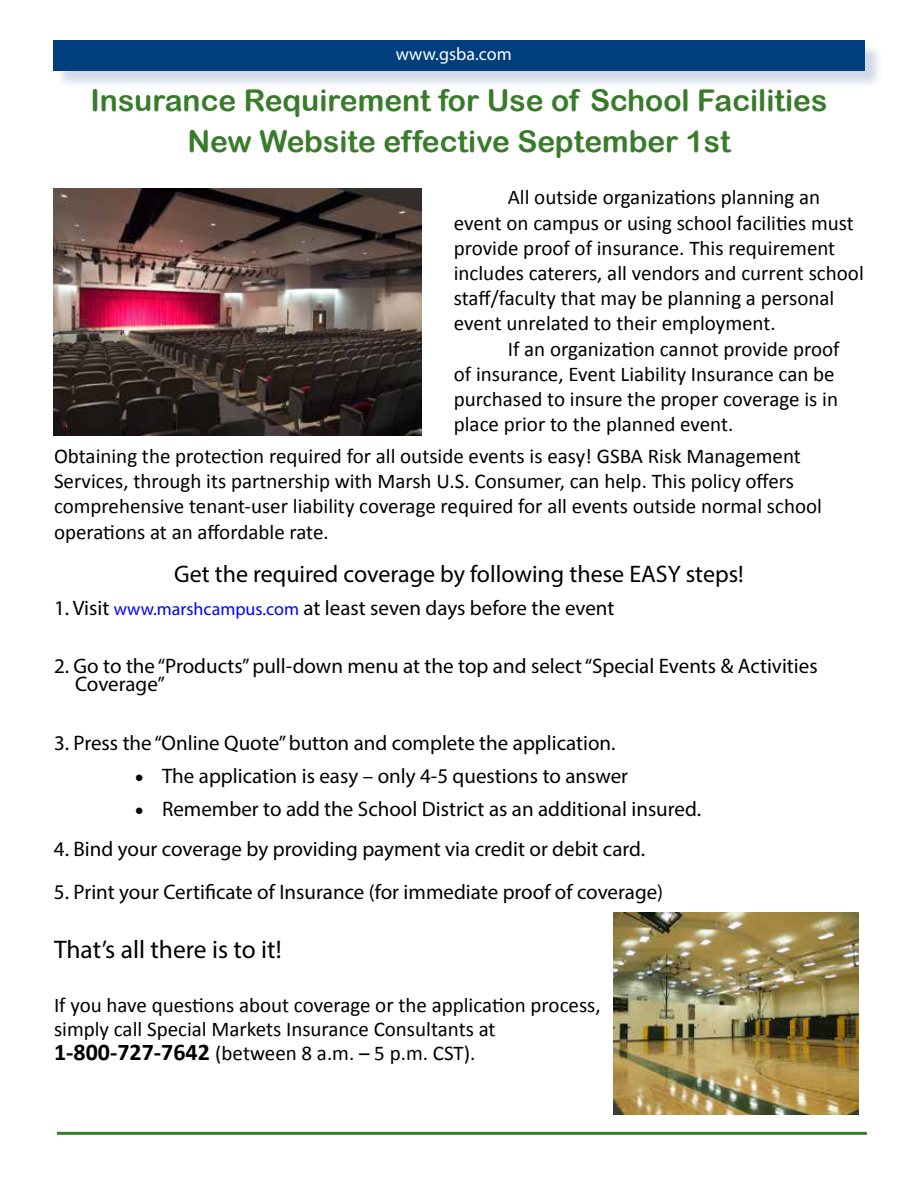
<style>
.page{position:relative;width:918px;height:1188px;background:#fff}
.page>*{position:absolute;margin:0;border:0;box-sizing:border-box;transform-origin:0 0}
.t1{font:30px/41.4px "Arial Rounded MT Bold";color:#387c2b;text-align:center}
.t2{font:25.5px "Myriad Pro";color:#000}
.t3{font:24px "Myriad Pro";color:#000}
.t4{font:21px/25.2px "Calibri";color:#000}
.t5{font:21px/18.1px "Myriad Pro";color:#000}
.t6{font:18px "Myriad Pro";color:#fff}
.s1{font-size:18px;color:#00f}
.s2{font-weight:700;font-size:24px}
</style>
<div class="page">
<hr style="left:57px;top:1132px;width:810px;height:3px;background:#387c2b">
<div style="left:55px;top:43px;width:829px;height:46px;background:#003e7e;opacity:.2"></div>
<div style="left:53px;top:40px;width:812px;height:31px;background:#003e7e"></div>
<img style="left:53px;top:189px;width:369px;height:246px">
<img style="left:613px;top:912px;width:246px;height:203px">
<p class="t6" style="left:396px;top:43px;width:117px">www.gsba.com</p>
<h1 class="t1" style="left:91px;top:79px;width:738px">Insurance Requirement for Use of School Facilities<br>New Website effective September 1st</h1>
<p class="t4" style="left:454px;top:185px;width:412px;text-indent:54px">All outside organizations planning an event on campus or using school facilities must provide proof of insurance. This requirement includes caterers, all vendors and current school staff/faculty that may be planning a personal event unrelated to their employment.</p>
<p class="t4" style="left:454px;top:336px;width:387px;text-indent:54px">If an organization cannot provide proof of insurance, Event Liability Insurance can be purchased to insure the proper coverage is in place prior to the planned event.</p>
<p class="t4" style="left:54px;top:444px;width:769px">Obtaining the protection required for all outside events is easy! GSBA Risk Management Services, through its partnership with Marsh U.S. Consumer, can help. This policy offers comprehensive tenant-user liability coverage required for all events outside normal school operations at an affordable rate.</p>
<p class="t3" style="left:174px;top:559px;width:571px">Get the required coverage by following these EASY steps!</p>
<p class="t5" style="left:54px;top:599px;width:562px">1. Visit <span class="s1">www.marshcampus.com</span> at least seven days before the event</p>
<p class="t5" style="left:75px;top:657px;width:744px;text-indent:-21px">2. Go to the “Products” pull-down menu at the top and select “Special Events &amp; Activities<br>Coverage”</p>
<p class="t5" style="left:54px;top:733px;width:563px">3. Press the “Online Quote” button and complete the application.</p>
<p class="t5" style="left:135px;top:766px;width:495px">• The application is easy – only 4-5 questions to answer</p>
<p class="t5" style="left:135px;top:799px;width:568px">• Remember to add the School District as an additional insured.</p>
<p class="t5" style="left:54px;top:840px;width:593px">4. Bind your coverage by providing payment via credit or debit card.</p>
<p class="t5" style="left:54px;top:883px;width:611px">5. Print your Certificate of Insurance (for immediate proof of coverage)</p>
<p class="t2" style="left:54px;top:933px;width:229px">That’s all there is to it!</p>
<p class="t4" style="left:54px;top:993px;width:548px;line-height:24px">If you have questions about coverage or the application process, simply call Special Markets Insurance Consultants at<br><span class="s2">1-800-727-7642</span> (between 8 a.m. – 5 p.m. CST).</p>
</div>
